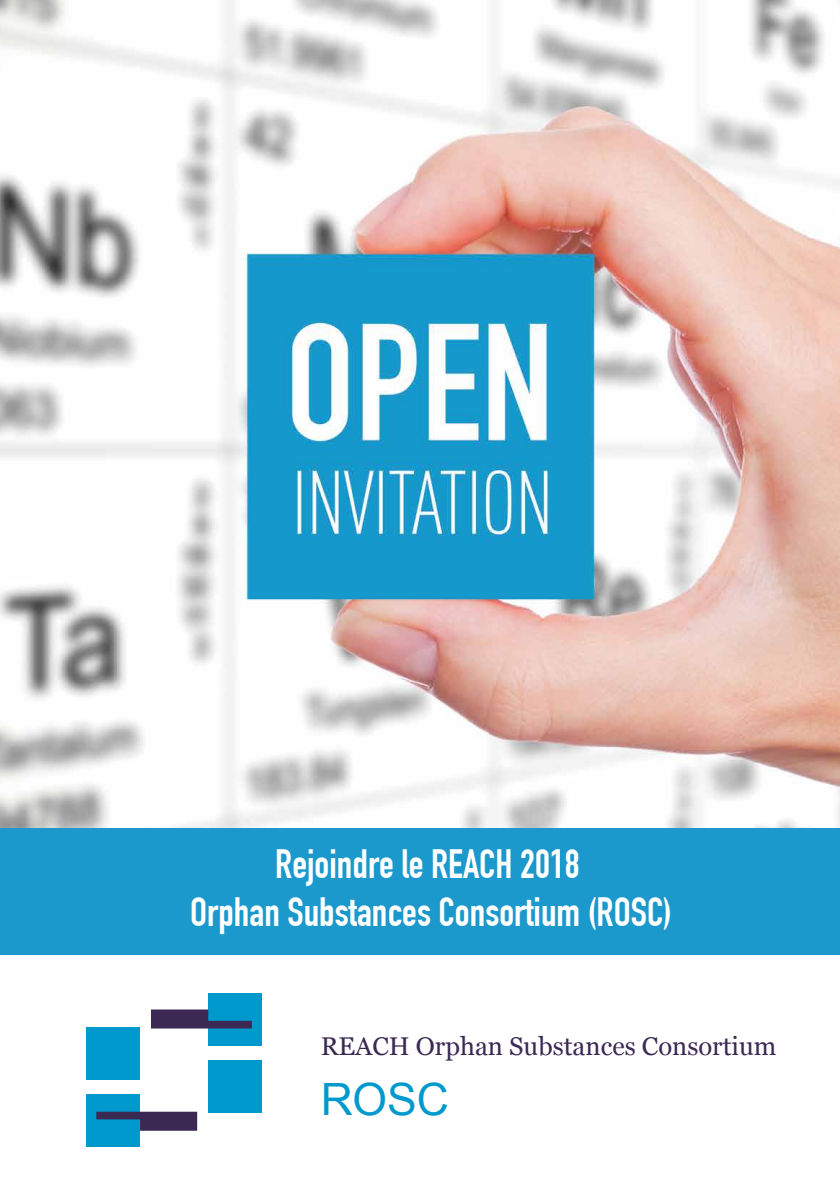
<style>
.page{position:relative;width:840px;height:1191px;background:#fff}
.page>*{position:absolute;margin:0;border:0;box-sizing:border-box;transform-origin:0 0}
.t1{font:44.4px "Arial";color:#0099cd}
.t2{font:700 40px/48px "DIN Condensed";color:#fff;text-align:center}
.t3{font:25.6px "Georgia";color:#3b2954}
</style>
<div class="page">
<div style="left:87px;top:1094px;width:53px;height:53px;background:#0099cd"></div>
<svg style="left:96px;top:1111px;width:101px;height:19px"></svg>
<div style="left:87px;top:1027px;width:53px;height:53px;background:#0099cd"></div>
<div style="left:208px;top:1059px;width:53px;height:53px;background:#0099cd"></div>
<div style="left:208px;top:993px;width:53px;height:53px;background:#0099cd"></div>
<svg style="left:151px;top:1009px;width:101px;height:19px"></svg>
<img style="left:0;top:0;width:839px;height:828px">
<div style="left:0;top:828px;width:839px;height:126px;background:#1b99cd"></div>
<p class="t2" style="left:190px;top:846px;width:483px">Rejoindre le REACH 2018<br>Orphan Substances Consortium (ROSC)</p>
<p class="t3" style="left:320px;top:1031px;width:457px">REACH Orphan Substances Consortium</p>
<p class="t1" style="left:320px;top:1074px;width:130px">ROSC</p>
</div>
